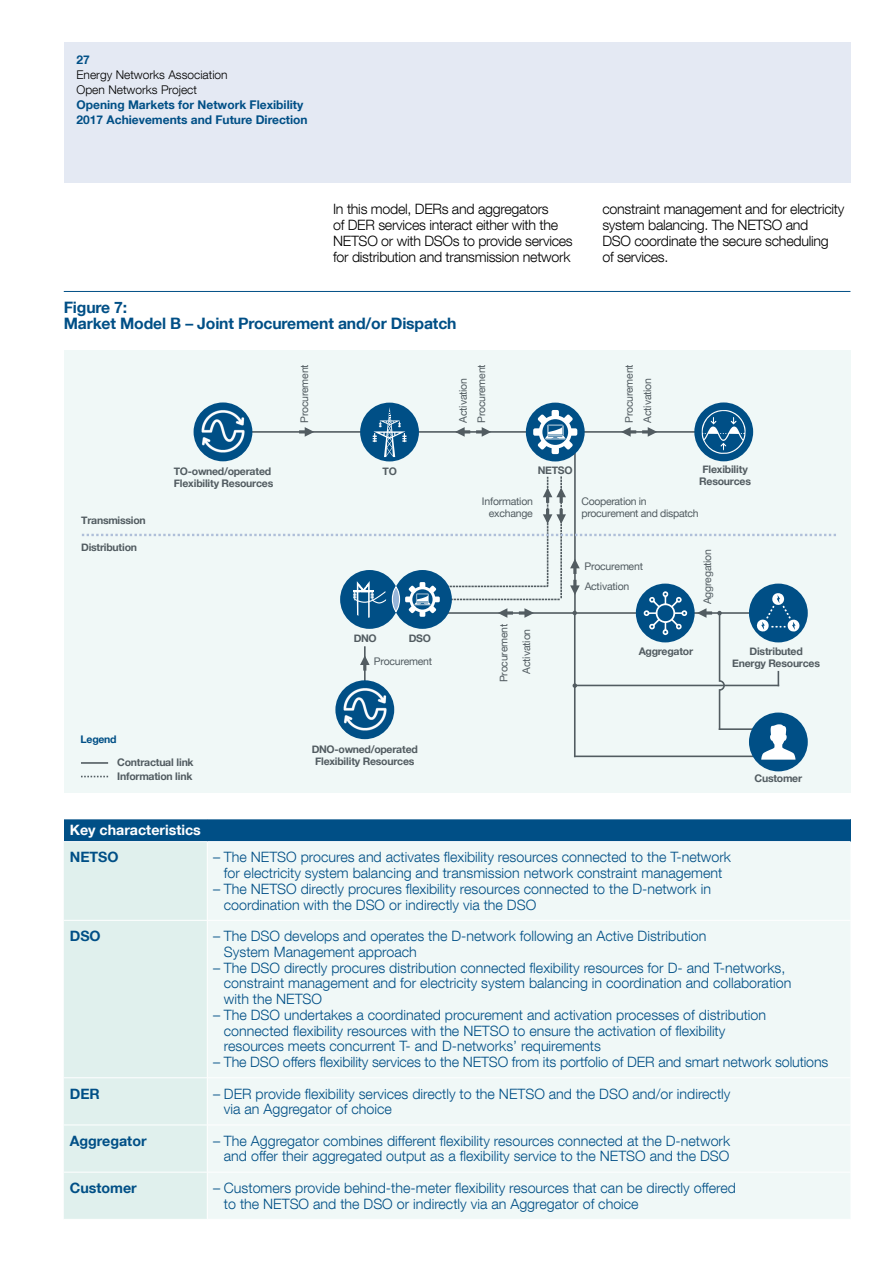
<style>
.page{position:relative;width:893px;height:1263px;background:#fff}
.page>*{position:absolute;margin:0;border:0;box-sizing:border-box;transform-origin:0 0}
.t1{font:700 15.75px/15.8px "Helvetica Neue LT Com";letter-spacing:-.01em;color:#004f86}
.t2{font:300 14.25px/15.8px "Helvetica Neue LT Com";color:#004f86}
.t3{font:300 14.25px/15.8px "Helvetica Neue LT Com";letter-spacing:-.02em;color:#000}
.t4{font:700 14.25px "Helvetica Neue LT Com";color:#004f86}
.t5{font:700 14.25px "Helvetica Neue LT Com";color:#fff}
.t6{font:700 12px/15px "Helvetica Neue LT Com";color:#004f86}
.t7{font:300 12px/15px "Helvetica Neue LT Com";color:#000}
.t8{font:700 10.5px/12px "Helvetica Neue";letter-spacing:-.02em;color:#525c61;text-align:center}
.t9{font:10.5px/12px "Helvetica Neue";letter-spacing:-.02em;color:#525c61}
.t10{font:700 10.5px "Helvetica Neue";letter-spacing:-.025em;color:#004f86}
</style>
<div class="page">
<div style="left:64px;top:43px;width:786px;height:140px;background:#e4e9f3"></div>
<div style="left:64px;top:350px;width:786px;height:442px;background:#f0f8f7"></div>
<hr style="left:64px;top:291px;width:786px;height:1px;background:#004f86">
<svg style="left:81px;top:776px;width:27px;height:1px"></svg>
<hr style="left:81px;top:762px;width:27px;height:2px;background:#525c61">
<svg style="left:623px;top:427px;width:13px;height:10px"></svg>
<svg style="left:642px;top:427px;width:13px;height:10px"></svg>
<hr style="left:457px;top:431px;width:104px;height:2px;background:#525c61">
<hr style="left:561px;top:431px;width:188px;height:2px;background:#525c61">
<hr style="left:248px;top:431px;width:209px;height:2px;background:#525c61">
<svg style="left:455px;top:427px;width:15px;height:10px"></svg>
<svg style="left:476px;top:427px;width:15px;height:10px"></svg>
<svg style="left:299px;top:427px;width:15px;height:10px"></svg>
<hr style="left:574px;top:432px;width:2px;height:181px;background:#525c61">
<hr style="left:574px;top:613px;width:2px;height:143px;background:#525c61">
<hr style="left:575px;top:685px;width:203px;height:1px;background:#525c61">
<hr style="left:719px;top:728px;width:59px;height:2px;background:#525c61">
<hr style="left:719px;top:613px;width:1px;height:68px;background:#525c61">
<svg style="left:718px;top:679px;width:8px;height:12px"></svg>
<hr style="left:575px;top:755px;width:203px;height:2px;background:#525c61">
<hr style="left:719px;top:690px;width:1px;height:39px;background:#525c61">
<svg style="left:778px;top:672px;width:1px;height:13px"></svg>
<hr style="left:364px;top:647px;width:2px;height:63px;background:#525c61">
<svg style="left:360px;top:655px;width:10px;height:16px"></svg>
<div style="left:694px;top:402px;width:59px;height:59px;background:#004f86;border-radius:50%"></div>
<svg style="left:702px;top:410px;width:44px;height:44px"></svg>
<div style="left:526px;top:403px;width:59px;height:58px;background:#004f86;border-radius:50%"></div>
<svg style="left:533px;top:410px;width:44px;height:50px"></svg>
<div style="left:360px;top:403px;width:59px;height:58px;background:#004f86;border-radius:50%"></div>
<svg style="left:372px;top:407px;width:35px;height:50px"></svg>
<div style="left:194px;top:402px;width:58px;height:59px;background:#004f86;border-radius:50%"></div>
<img style="left:200px;top:410px;width:46px;height:44px">
<div style="left:636px;top:584px;width:59px;height:58px;background:#004f86;border-radius:50%"></div>
<div style="left:749px;top:584px;width:59px;height:58px;background:#004f86;border-radius:50%"></div>
<svg style="left:82px;top:477px;width:754px;height:158px"></svg>
<div style="left:749px;top:712px;width:59px;height:59px;background:#004f86;border-radius:50%"></div>
<svg style="left:761px;top:724px;width:34px;height:36px"></svg>
<div style="left:335px;top:680px;width:59px;height:59px;background:#004f86;border-radius:50%"></div>
<img style="left:342px;top:688px;width:46px;height:44px">
<div style="left:64px;top:819px;width:786px;height:23px;background:#004f86"></div>
<div style="left:64px;top:842px;width:143px;height:377px;background:#e0f0ed"></div>
<div style="left:208px;top:842px;width:642px;height:377px;background:#f0f8f7"></div>
<hr style="left:64px;top:841px;width:143px;height:1px;background:#fff">
<hr style="left:207px;top:841px;width:643px;height:1px;background:#fff">
<hr style="left:64px;top:920px;width:143px;height:1px;background:#fff">
<hr style="left:207px;top:920px;width:643px;height:1px;background:#fff">
<hr style="left:64px;top:1077px;width:143px;height:1px;background:#fff">
<hr style="left:207px;top:1077px;width:643px;height:1px;background:#fff">
<hr style="left:64px;top:1124px;width:143px;height:1px;background:#fff">
<hr style="left:207px;top:1124px;width:643px;height:1px;background:#fff">
<hr style="left:64px;top:1172px;width:143px;height:1px;background:#fff">
<hr style="left:207px;top:1172px;width:643px;height:1px;background:#fff">
<p class="t6" style="left:77px;top:52px;width:15px">27</p>
<p class="t7" style="left:77px;top:67px;width:153px">Energy Networks Association<br>Open Networks Project</p>
<p class="t6" style="left:77px;top:97px;width:233px">Opening Markets for Network Flexibility<br>2017 Achievements and Future Direction</p>
<p class="t3" style="left:333px;top:201px;width:241px">In this model, DERs and aggregators<br>of DER services interact either with the NETSO or with DSOs to provide services for distribution and transmission network</p>
<p class="t3" style="left:602px;top:201px;width:243px">constraint management and for electricity system balancing. The NETSO and<br>DSO coordinate the secure scheduling<br>of services.</p>
<p class="t1" style="left:64px;top:299px;width:394px">Figure 7:<br>Market Model B – Joint Procurement and/or Dispatch</p>
<p class="t9" style="left:299px;top:423px;width:60px;rotate:-90deg">Procurement</p>
<p class="t9" style="left:458px;top:423px;width:46px;rotate:-90deg">Activation</p>
<p class="t9" style="left:476px;top:423px;width:60px;rotate:-90deg">Procurement</p>
<p class="t9" style="left:621px;top:423px;width:60px;line-height:18.1px;rotate:-90deg">Procurement<br>Activation</p>
<p class="t8" style="left:81px;top:515px;width:66px">Transmission</p>
<p class="t8" style="left:81px;top:542px;width:57px">Distribution</p>
<p class="t8" style="left:174px;top:466px;width:101px;text-align:left">TO-owned/operated<br>Flexibility Resources</p>
<p class="t8" style="left:382px;top:465px;width:16px">TO</p>
<p class="t8" style="left:354px;top:633px;width:25px">DNO</p>
<p class="t8" style="left:409px;top:633px;width:24px">DSO</p>
<p class="t9" style="left:374px;top:656px;width:60px">Procurement</p>
<p class="t8" style="left:538px;top:465px;width:36px">NETSO</p>
<p class="t9" style="left:482px;top:496px;width:53px;text-align:right">Information exchange</p>
<p class="t8" style="left:699px;top:463px;width:53px">Flexibility<br>Resources</p>
<p class="t9" style="left:581px;top:496px;width:119px">Cooperation in procurement and dispatch</p>
<p class="t9" style="left:493px;top:682px;width:60px;line-height:22.6px;text-align:center;rotate:-90deg">Procurement<br>Activation</p>
<p class="t9" style="left:585px;top:556px;width:60px;line-height:20.4px">Procurement<br>Activation</p>
<p class="t9" style="left:702px;top:604px;width:56px;rotate:-90deg">Aggregation</p>
<p class="t8" style="left:639px;top:645px;width:56px">Aggregator</p>
<p class="t8" style="left:732px;top:645px;width:89px">Distributed<br>Energy Resources</p>
<p class="t10" style="left:81px;top:731px;width:38px">Legend</p>
<p class="t8" style="left:117px;top:756px;width:78px">Contractual link</p>
<p class="t8" style="left:117px;top:770px;width:77px">Information link</p>
<p class="t8" style="left:312px;top:744px;width:108px">DNO-owned/operated<br>Flexibility Resources</p>
<p class="t8" style="left:755px;top:773px;width:49px">Customer</p>
<p class="t5" style="left:70px;top:821px;width:133px">Key characteristics</p>
<p class="t4" style="left:70px;top:848px;width:50px">NETSO</p>
<p class="t2" style="left:213px;top:849px;width:519px;text-align:center">– The NETSO procures and activates flexibility resources connected to the T-network for electricity system balancing and transmission network constraint management</p>
<p class="t2" style="left:224px;top:881px;width:489px;text-indent:-11px">– The NETSO directly procures flexibility resources connected to the D-network in coordination with the DSO or indirectly via the DSO</p>
<p class="t4" style="left:70px;top:927px;width:32px">DSO</p>
<p class="t2" style="left:224px;top:928px;width:484px;text-indent:-11px">– The DSO develops and operates the D-network following an Active Distribution<br>System Management approach</p>
<p class="t2" style="left:224px;top:959px;width:569px;text-indent:-11px">– The DSO directly procures distribution connected flexibility resources for D- and T-networks, constraint management and for electricity system balancing in coordination and collaboration with the NETSO</p>
<p class="t2" style="left:224px;top:1006px;width:544px;text-indent:-11px">– The DSO undertakes a coordinated procurement and activation processes of distribution connected flexibility resources with the NETSO to ensure the activation of flexibility resources meets concurrent T- and D-networks’ requirements</p>
<p class="t2" style="left:213px;top:1054px;width:617px">– The DSO offers flexibility services to the NETSO from its portfolio of DER and smart network solutions</p>
<p class="t4" style="left:70px;top:1084px;width:32px">DER</p>
<p class="t2" style="left:224px;top:1085px;width:508px;text-indent:-11px">– DER provide flexibility services directly to the NETSO and the DSO and/or indirectly via an Aggregator of choice</p>
<p class="t4" style="left:70px;top:1132px;width:78px">Aggregator</p>
<p class="t2" style="left:213px;top:1132px;width:518px;text-align:right">– The Aggregator combines different flexibility resources connected at the D-network and offer their aggregated output as a flexibility service to the NETSO and the DSO</p>
<p class="t4" style="left:70px;top:1179px;width:69px">Customer</p>
<p class="t2" style="left:224px;top:1180px;width:514px;text-indent:-11px">– Customers provide behind-the-meter flexibility resources that can be directly offered to the NETSO and the DSO or indirectly via an Aggregator of choice</p>
</div>
